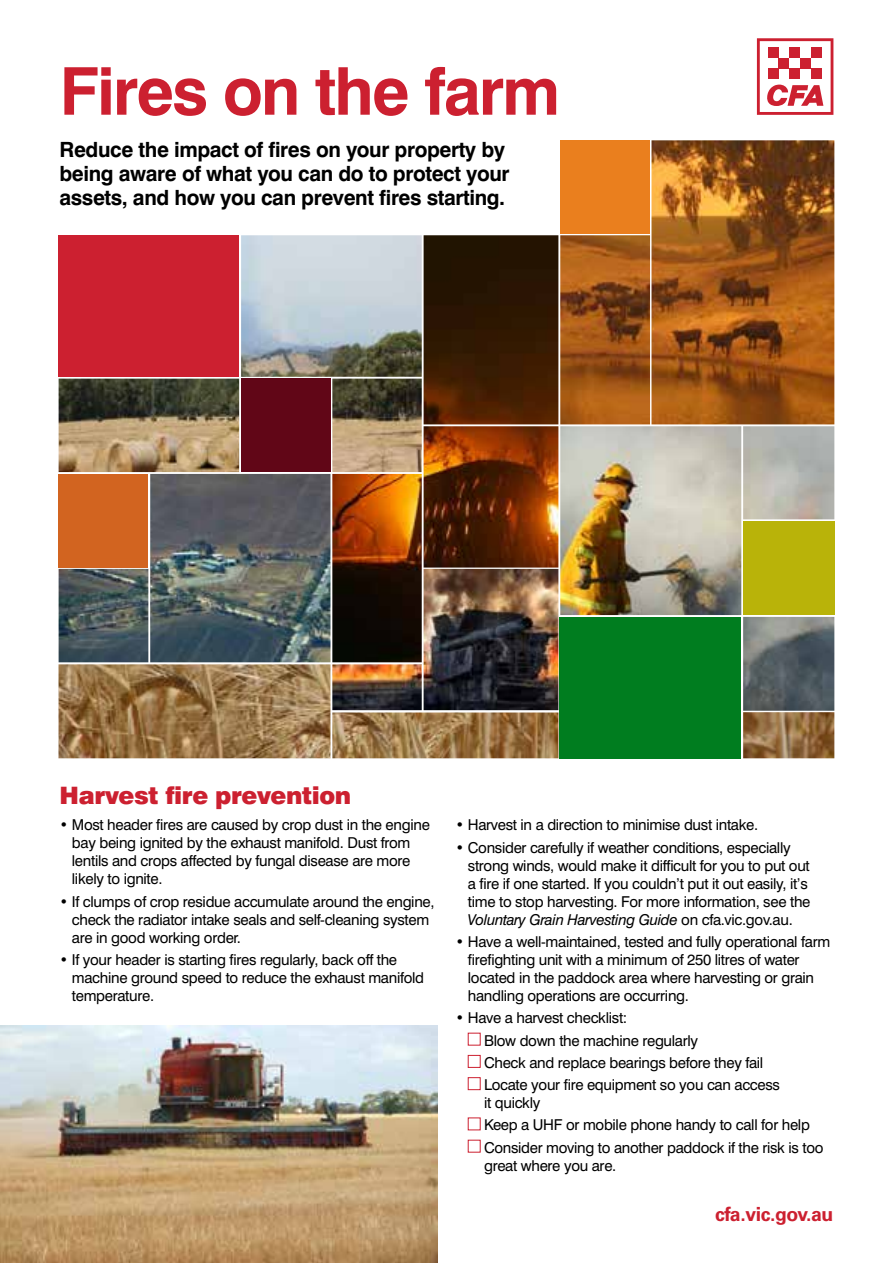
<style>
.page{position:relative;width:893px;height:1263px;background:#fff}
.page>*{position:absolute;margin:0;border:0;box-sizing:border-box;transform-origin:0 0}
.t1{font:700 66px "Swiss 721 BT";letter-spacing:-.03em;color:#cc2030}
.t2{font:900 24px "Swiss 721 BT";letter-spacing:-.02em;color:#cc2030}
.t3{font:700 21px/24px "Swiss 721 BT";letter-spacing:-.02em;color:#000}
.t4{font:700 19.5px "Univers LT Std";letter-spacing:-.02em;color:#cc2030}
.t5{font:15px/18px "Swiss 721 BT";letter-spacing:-.02em;color:#000}
.s1{font-style:italic}
</style>
<div class="page">
<img style="left:59px;top:235px;width:273px;height:237px">
<img style="left:332px;top:235px;width:226px;height:334px">
<img style="left:560px;top:140px;width:274px;height:284px">
<img style="left:332px;top:569px;width:226px;height:95px">
<img style="left:59px;top:664px;width:775px;height:94px">
<img style="left:560px;top:426px;width:274px;height:285px">
<div style="left:560px;top:617px;width:181px;height:141px;background:#007d1f"></div>
<div style="left:743px;top:521px;width:91px;height:94px;background:#b9b309"></div>
<div style="left:59px;top:235px;width:180px;height:142px;background:#cc2030"></div>
<img style="left:59px;top:474px;width:271px;height:188px">
<div style="left:241px;top:379px;width:90px;height:93px;background:#610617"></div>
<svg style="left:757px;top:38px;width:76px;height:77px"></svg>
<img style="left:0;top:1026px;width:437px;height:237px">
<div style="left:468px;top:1055px;width:13px;height:13px;background:#fff;border:1px solid #cc2030"></div>
<div style="left:468px;top:1077px;width:13px;height:13px;background:#fff;border:1px solid #cc2030"></div>
<svg style="left:468px;top:1117px;width:13px;height:13px"></svg>
<h1 class="t1" style="left:60px;top:51px;width:502px">Fires on the farm</h1>
<h3 class="t3" style="left:60px;top:138px;width:452px">Reduce the impact of fires on your property by being aware of what you can do to protect your assets, and how you can prevent fires starting.</h3>
<h2 class="t2" style="left:60px;top:781px;width:293px">Harvest fire prevention</h2>
<p class="t5" style="left:72px;top:816px;width:359px;text-indent:-12px">• Most header fires are caused by crop dust in the engine bay being ignited by the exhaust manifold. Dust from lentils and crops affected by fungal disease are more likely to ignite.</p>
<p class="t5" style="left:72px;top:892px;width:364px;text-indent:-12px">• If clumps of crop residue accumulate around the engine, check the radiator intake seals and self-cleaning system are in good working order.</p>
<p class="t5" style="left:72px;top:950px;width:354px;text-indent:-12px">• If your header is starting fires regularly, back off the machine ground speed to reduce the exhaust manifold temperature.</p>
<p class="t5" style="left:455px;top:816px;width:304px">• Harvest in a direction to minimise dust intake.</p>
<p class="t5" style="left:468px;top:838px;width:344px;text-indent:-12px">• Consider carefully if weather conditions, especially strong winds, would make it difficult for you to put out a fire if one started. If you couldn’t put it out easily, it’s time to stop harvesting. For more information, see the <span class="s1">Voluntary Grain Harvesting Guide</span> on cfa.vic.gov.au.</p>
<p class="t5" style="left:468px;top:932px;width:364px;text-indent:-12px">• Have a well-maintained, tested and fully operational farm firefighting unit with a minimum of 250 litres of water located in the paddock area where harvesting or grain handling operations are occurring.</p>
<p class="t5" style="left:484px;top:1007px;width:297px;line-height:22.2px;text-indent:-29px">• Have a harvest checklist:<br>Blow down the machine regularly<br>Check and replace bearings before they fail Locate your fire equipment so you can access</p>
<p class="t5" style="left:484px;top:1091px;width:341px;line-height:22.2px">it quickly<br>Keep a UHF or mobile phone handy to call for help<br>Consider moving to another paddock if the risk is too</p>
<p class="t5" style="left:484px;top:1156px;width:134px">great where you are.</p>
<h3 class="t4" style="left:715px;top:1202px;width:120px">cfa.vic.gov.au</h3>
</div>
